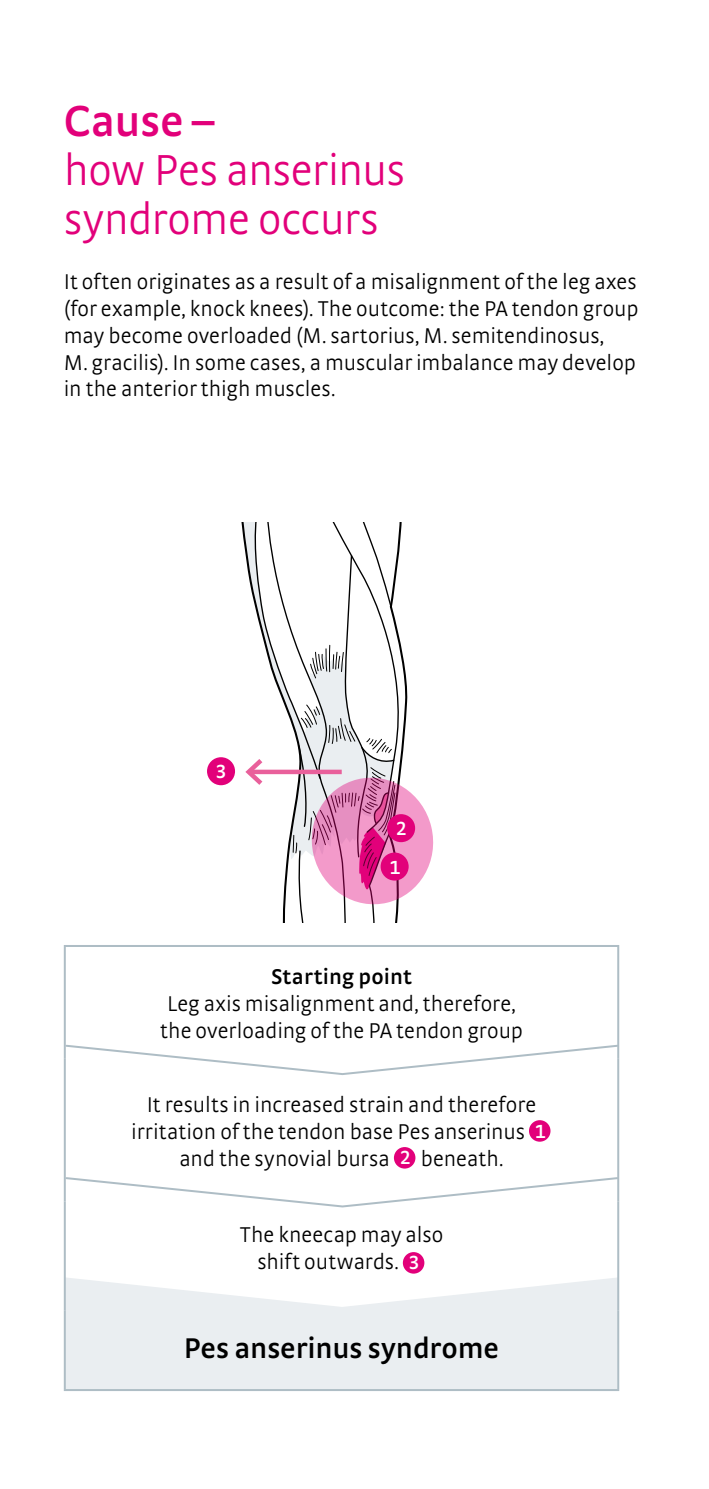
<style>
.page{position:relative;width:709px;height:1489px;background:#fff}
.page>*{position:absolute;margin:0;border:0;box-sizing:border-box;transform-origin:0 0}
.t1{font:300 45.5px/48.8px "medi Strada Pro";letter-spacing:-.015em;color:#e2007a}
.t2{font:600 45.5px "medi Strada Pro";letter-spacing:-.005em;color:#e2007a}
.t3{font:600 30px "medi Strada Pro";letter-spacing:-.005em;color:#000}
.t4{font:300 22.5px/26.8px "medi Strada Pro";color:#000;text-align:center}
.t5{font:600 22.5px "medi Strada Pro";letter-spacing:.005em;color:#000}
.t6{font:600 20px "medi Strada Pro";color:#fff}
.s1{font-weight:600;font-size:20px;color:#fff}
</style>
<div class="page">
<svg style="left:66px;top:1278px;width:551px;height:110px;background:#ecf0f2"></svg>
<hr style="left:64px;top:944px;width:555px;height:2px;background:#aebdc5">
<hr style="left:64px;top:946px;width:2px;height:112px;background:#aebdc5">
<hr style="left:64px;top:1058px;width:2px;height:143px;background:#aebdc5">
<hr style="left:64px;top:1201px;width:2px;height:109px;background:#aebdc5">
<hr style="left:64px;top:1310px;width:2px;height:78px;background:#aebdc5">
<hr style="left:64px;top:1388px;width:555px;height:2px;background:#aebdc5">
<hr style="left:617px;top:946px;width:2px;height:112px;background:#aebdc5">
<hr style="left:617px;top:1058px;width:2px;height:143px;background:#aebdc5">
<hr style="left:617px;top:1201px;width:2px;height:109px;background:#aebdc5">
<hr style="left:617px;top:1310px;width:2px;height:78px;background:#aebdc5">
<div style="left:529px;top:1120px;width:21px;height:21px;background:#e2007a;border-radius:50%"></div>
<div style="left:394px;top:1146px;width:21px;height:22px;background:#e2007a;border-radius:50%"></div>
<div style="left:403px;top:1251px;width:21px;height:22px;background:#e2007a;border-radius:50%"></div>
<svg style="left:65px;top:1043px;width:553px;height:33px"></svg>
<svg style="left:64px;top:1175px;width:555px;height:33px"></svg>
<svg style="left:241px;top:522px;width:193px;height:400px"></svg>
<div style="left:380px;top:852px;width:28px;height:28px;background:#e2007a;border-radius:50%"></div>
<div style="left:207px;top:757px;width:28px;height:28px;background:#e2007a;border-radius:50%"></div>
<div style="left:387px;top:814px;width:28px;height:28px;background:#e2007a;border-radius:50%"></div>
<h1 class="t2" style="left:64px;top:92px;width:152px">Cause –</h1>
<h1 class="t1" style="left:64px;top:145px;width:343px">how Pes anserinus syndrome occurs</h1>
<p class="t4" style="left:64px;top:268px;width:576px;text-align:left">It often originates as a result of a misalignment of the leg axes (for example, knock knees). The outcome: the PA tendon group may become overloaded (M. sartorius, M. semitendinosus,<br>M. gracilis). In some cases, a muscular imbalance may develop in the anterior thigh muscles.</p>
<p class="t6" style="left:216px;top:758px;width:11px">3</p>
<p class="t6" style="left:396px;top:815px;width:12px">2</p>
<p class="t6" style="left:390px;top:853px;width:12px">1</p>
<p class="t5" style="left:271px;top:962px;width:142px">Starting point</p>
<p class="t4" style="left:160px;top:990px;width:364px">Leg axis misalignment and, therefore, the overloading of the PA tendon group</p>
<p class="t4" style="left:131px;top:1090px;width:415px">It results in increased strain and therefore irritation of the tendon base Pes anserinus <span class="s1">1 </span>and the synovial bursa <span class="s1">2</span> beneath.</p>
<p class="t4" style="left:240px;top:1220px;width:205px">The kneecap may also shift outwards. <span class="s1">3</span></p>
<h2 class="t3" style="left:184px;top:1328px;width:317px">Pes anserinus syndrome</h2>
</div>
